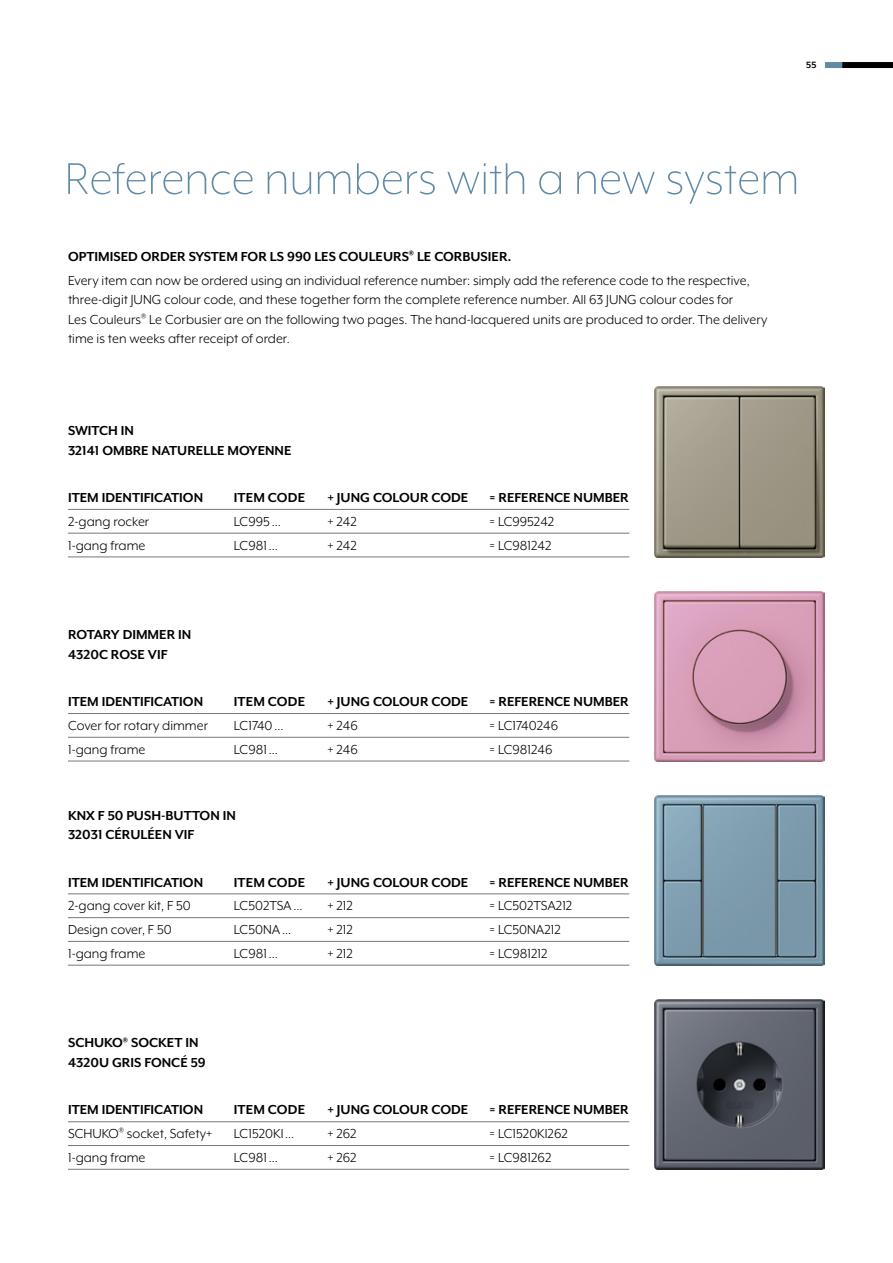
<style>
.page{position:relative;width:893px;height:1263px;background:#fff}
.page>*{position:absolute;margin:0;border:0;box-sizing:border-box;transform-origin:0 0}
.t1{font:300 51px "Mr Eaves XL Mod OT";color:#618aa7}
.t2{font:15px/19.5px "Mr Eaves XL Mod OT";color:#000}
.t3{font:700 15px/19.5px "Mr Eaves XL Mod OT";color:#000}
.t4{font:700 10.5px "Mr Eaves XL Mod OT";color:#000}
.s1{font-weight:700}
</style>
<div class="page">
<img style="left:655px;top:387px;width:170px;height:170px">
<img style="left:655px;top:795px;width:170px;height:170px">
<img style="left:655px;top:999px;width:170px;height:170px">
<img style="left:655px;top:591px;width:170px;height:170px">
<hr style="left:68px;top:509px;width:561px;height:1px;background:#777">
<hr style="left:68px;top:533px;width:561px;height:1px;background:#777">
<hr style="left:68px;top:556px;width:561px;height:1px;background:#777">
<hr style="left:68px;top:713px;width:561px;height:1px;background:#777">
<hr style="left:68px;top:737px;width:561px;height:1px;background:#777">
<hr style="left:68px;top:761px;width:561px;height:1px;background:#777">
<hr style="left:68px;top:893px;width:561px;height:1px;background:#777">
<hr style="left:68px;top:917px;width:561px;height:1px;background:#777">
<hr style="left:68px;top:941px;width:561px;height:1px;background:#777">
<hr style="left:68px;top:965px;width:561px;height:1px;background:#777">
<hr style="left:68px;top:1121px;width:561px;height:1px;background:#777">
<hr style="left:68px;top:1145px;width:561px;height:1px;background:#777">
<hr style="left:68px;top:1169px;width:561px;height:1px;background:#777">
<div style="left:825px;top:62px;width:17px;height:6px;background:#618aa7"></div>
<div style="left:842px;top:62px;width:51px;height:6px;background:#000"></div>
<p class="t4" style="left:806px;top:60px;width:12px">55</p>
<h1 class="t1" style="left:65px;top:153px;width:736px">Reference numbers with a new system</h1>
<p class="t2" style="left:68px;top:245px;width:683px;line-height:23.7px"><span class="s1">OPTIMISED ORDER SYSTEM FOR LS 990 LES COULEURS</span><sup>®</sup> <span class="s1">LE CORBUSIER.<br></span>Every item can now be ordered using an individual reference number: simply add the reference code to the respective,</p>
<p class="t2" style="left:68px;top:290px;width:701px">three-digit JUNG colour code, and these together form the complete reference number. All 63 JUNG colour codes for<br>Les Couleurs<sup>®</sup> Le Corbusier are on the following two pages. The hand-lacquered units are produced to order. The delivery time is ten weeks after receipt of order.</p>
<p class="t3" style="left:68px;top:421px;width:225px">SWITCH IN<br>32141 OMBRE NATURELLE MOYENNE</p>
<p class="t3" style="left:68px;top:488px;width:137px">ITEM IDENTIFICATION</p>
<p class="t3" style="left:234px;top:488px;width:73px">ITEM CODE</p>
<p class="t3" style="left:327px;top:488px;width:142px">+ JUNG COLOUR CODE</p>
<p class="t3" style="left:489px;top:488px;width:141px">= REFERENCE NUMBER</p>
<p class="t2" style="left:68px;top:512px;width:83px">2-gang rocker</p>
<p class="t2" style="left:234px;top:512px;width:48px">LC995…</p>
<p class="t2" style="left:327px;top:512px;width:31px">+ 242</p>
<p class="t2" style="left:489px;top:512px;width:67px">= LC995242</p>
<p class="t2" style="left:68px;top:535px;width:79px">1-gang frame</p>
<p class="t2" style="left:234px;top:535px;width:46px">LC981…</p>
<p class="t2" style="left:327px;top:535px;width:31px">+ 242</p>
<p class="t2" style="left:489px;top:535px;width:64px">= LC981242</p>
<p class="t3" style="left:68px;top:625px;width:125px">ROTARY DIMMER IN<br>4320C ROSE VIF</p>
<p class="t3" style="left:68px;top:692px;width:137px">ITEM IDENTIFICATION</p>
<p class="t3" style="left:234px;top:692px;width:73px">ITEM CODE</p>
<p class="t3" style="left:327px;top:692px;width:142px">+ JUNG COLOUR CODE</p>
<p class="t3" style="left:489px;top:692px;width:141px">= REFERENCE NUMBER</p>
<p class="t2" style="left:68px;top:716px;width:142px">Cover for rotary dimmer</p>
<p class="t2" style="left:234px;top:716px;width:51px">LC1740…</p>
<p class="t2" style="left:327px;top:716px;width:32px">+ 246</p>
<p class="t2" style="left:489px;top:716px;width:71px">= LC1740246</p>
<p class="t2" style="left:68px;top:739px;width:79px">1-gang frame</p>
<p class="t2" style="left:234px;top:739px;width:46px">LC981…</p>
<p class="t2" style="left:327px;top:739px;width:32px">+ 246</p>
<p class="t2" style="left:489px;top:739px;width:65px">= LC981246</p>
<p class="t3" style="left:68px;top:805px;width:169px">KNX F 50 PUSH-BUTTON IN<br>32031 CÉRULÉEN VIF</p>
<p class="t3" style="left:68px;top:872px;width:137px">ITEM IDENTIFICATION</p>
<p class="t3" style="left:234px;top:872px;width:73px">ITEM CODE</p>
<p class="t3" style="left:327px;top:872px;width:142px">+ JUNG COLOUR CODE</p>
<p class="t3" style="left:489px;top:872px;width:141px">= REFERENCE NUMBER</p>
<p class="t2" style="left:68px;top:896px;width:124px">2-gang cover kit, F 50</p>
<p class="t2" style="left:234px;top:896px;width:70px">LC502TSA…</p>
<p class="t2" style="left:327px;top:896px;width:27px">+ 212</p>
<p class="t2" style="left:489px;top:896px;width:85px">= LC502TSA212</p>
<p class="t2" style="left:68px;top:920px;width:105px">Design cover, F 50</p>
<p class="t2" style="left:234px;top:920px;width:59px">LC50NA…</p>
<p class="t2" style="left:327px;top:920px;width:27px">+ 212</p>
<p class="t2" style="left:489px;top:920px;width:73px">= LC50NA212</p>
<p class="t2" style="left:68px;top:943px;width:79px">1-gang frame</p>
<p class="t2" style="left:234px;top:943px;width:46px">LC981…</p>
<p class="t2" style="left:327px;top:943px;width:27px">+ 212</p>
<p class="t2" style="left:489px;top:943px;width:60px">= LC981212</p>
<p class="t3" style="left:68px;top:1033px;width:139px">SCHUKO<sup>®</sup> SOCKET IN<br>4320U GRIS FONCÉ 59</p>
<p class="t3" style="left:68px;top:1100px;width:137px">ITEM IDENTIFICATION</p>
<p class="t3" style="left:234px;top:1100px;width:73px">ITEM CODE</p>
<p class="t3" style="left:327px;top:1100px;width:142px">+ JUNG COLOUR CODE</p>
<p class="t3" style="left:489px;top:1100px;width:141px">= REFERENCE NUMBER</p>
<p class="t2" style="left:68px;top:1124px;width:146px">SCHUKO<sup>®</sup> socket, Safety+</p>
<p class="t2" style="left:234px;top:1124px;width:62px">LC1520KI…</p>
<p class="t2" style="left:327px;top:1124px;width:31px">+ 262</p>
<p class="t2" style="left:489px;top:1124px;width:80px">= LC1520KI262</p>
<p class="t2" style="left:68px;top:1148px;width:79px">1-gang frame</p>
<p class="t2" style="left:234px;top:1148px;width:46px">LC981…</p>
<p class="t2" style="left:327px;top:1148px;width:31px">+ 262</p>
<p class="t2" style="left:489px;top:1148px;width:64px">= LC981262</p>
</div>
